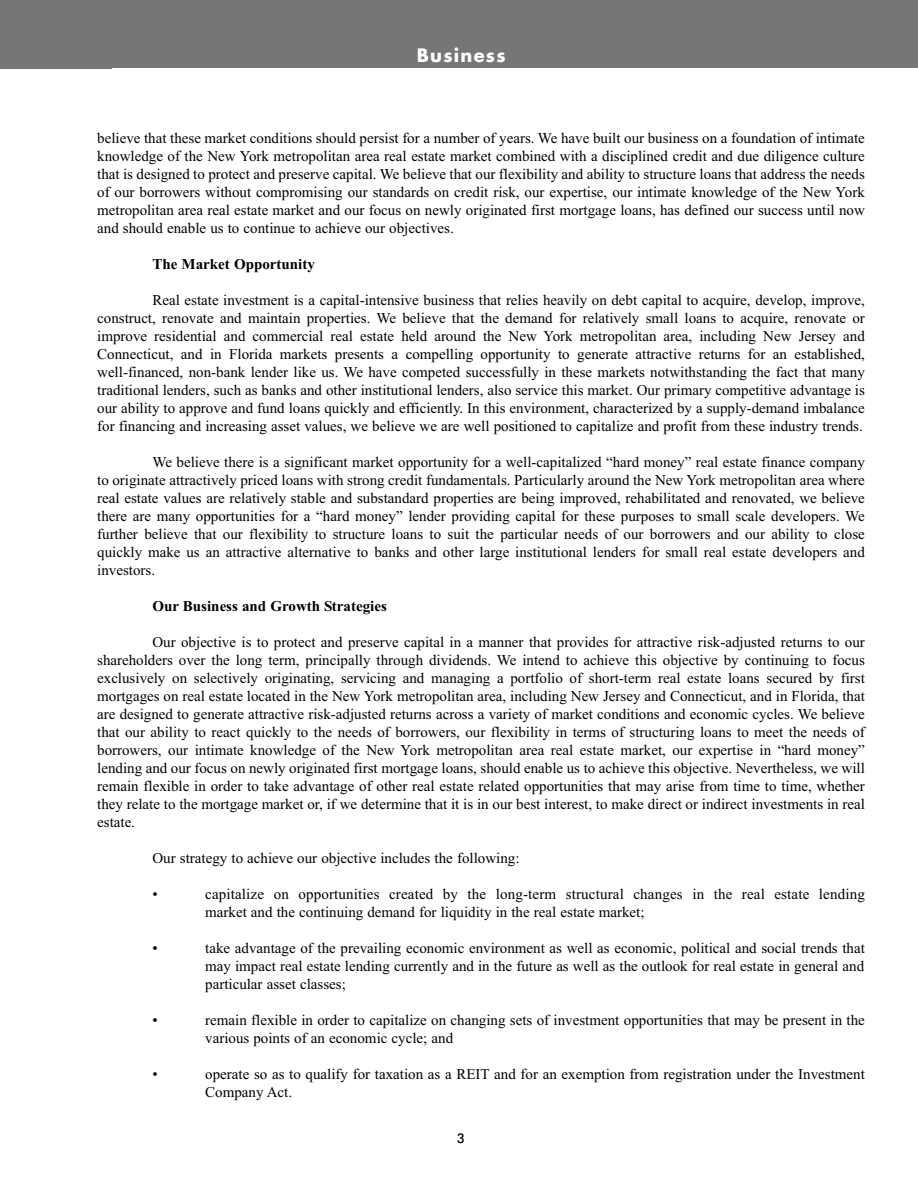
<style>
.page{position:relative;width:918px;height:1188px;background:#fff}
.page>*{position:absolute;margin:0;border:0;box-sizing:border-box;transform-origin:0 0}
.t1{font:700 18px "Futura";letter-spacing:.07em;color:#fff}
.t2{font:15px/18px "Times New Roman";color:#000;text-align:justify}
.t3{font:700 15px "Times New Roman";color:#000}
.t4{font:500 13.5px "Futura BT";color:#000}
</style>
<div class="page">
<div style="left:0;top:0;width:918px;height:69px;background:#767676"></div>
<p class="t1" style="left:417px;top:43px;width:90px">Business</p>
<p class="t2" style="left:97px;top:129px;width:769px">believe that these market conditions should persist for a number of years. We have built our business on a foundation of intimate knowledge of the New York metropolitan area real estate market combined with a disciplined credit and due diligence culture that is designed to protect and preserve capital. We believe that our flexibility and ability to structure loans that address the needs of our borrowers without compromising our standards on credit risk, our expertise, our intimate knowledge of the New York metropolitan area real estate market and our focus on newly originated first mortgage loans, has defined our success until now and should enable us to continue to achieve our objectives.</p>
<p class="t3" style="left:152px;top:255px;width:164px">The Market Opportunity</p>
<p class="t2" style="left:97px;top:291px;width:769px;text-indent:55px">Real estate investment is a capital-intensive business that relies heavily on debt capital to acquire, develop, improve, construct, renovate and maintain properties. We believe that the demand for relatively small loans to acquire, renovate or improve residential and commercial real estate held around the New York metropolitan area, including New Jersey and Connecticut, and in Florida markets presents a compelling opportunity to generate attractive returns for an established, well-financed, non-bank lender like us. We have competed successfully in these markets notwithstanding the fact that many traditional lenders, such as banks and other institutional lenders, also service this market. Our primary competitive advantage is our ability to approve and fund loans quickly and efficiently. In this environment, characterized by a supply-demand imbalance for financing and increasing asset values, we believe we are well positioned to capitalize and profit from these industry trends.</p>
<p class="t2" style="left:97px;top:453px;width:769px;text-indent:55px">We believe there is a significant market opportunity for a well-capitalized “hard money” real estate finance company to originate attractively priced loans with strong credit fundamentals. Particularly around the New York metropolitan area where real estate values are relatively stable and substandard properties are being improved, rehabilitated and renovated, we believe there are many opportunities for a “hard money” lender providing capital for these purposes to small scale developers. We further believe that our flexibility to structure loans to suit the particular needs of our borrowers and our ability to close quickly make us an attractive alternative to banks and other large institutional lenders for small real estate developers and investors.</p>
<p class="t3" style="left:152px;top:597px;width:236px">Our Business and Growth Strategies</p>
<p class="t2" style="left:97px;top:633px;width:769px;text-indent:55px">Our objective is to protect and preserve capital in a manner that provides for attractive risk-adjusted returns to our shareholders over the long term, principally through dividends. We intend to achieve this objective by continuing to focus exclusively on selectively originating, servicing and managing a portfolio of short-term real estate loans secured by first mortgages on real estate located in the New York metropolitan area, including New Jersey and Connecticut, and in Florida, that are designed to generate attractive risk-adjusted returns across a variety of market conditions and economic cycles. We believe that our ability to react quickly to the needs of borrowers, our flexibility in terms of structuring loans to meet the needs of borrowers, our intimate knowledge of the New York metropolitan area real estate market, our expertise in “hard money” lending and our focus on newly originated first mortgage loans, should enable us to achieve this objective. Nevertheless, we will remain flexible in order to take advantage of other real estate related opportunities that may arise from time to time, whether they relate to the mortgage market or, if we determine that it is in our best interest, to make direct or indirect investments in real estate.</p>
<p class="t2" style="left:152px;top:849px;width:369px">Our strategy to achieve our objective includes the following:</p>
<p class="t2" style="left:152px;top:885px;width:7px">•</p>
<p class="t2" style="left:205px;top:885px;width:661px">capitalize on opportunities created by the long-term structural changes in the real estate lending market and the continuing demand for liquidity in the real estate market;</p>
<p class="t2" style="left:152px;top:939px;width:7px">•</p>
<p class="t2" style="left:205px;top:939px;width:661px">take advantage of the prevailing economic environment as well as economic, political and social trends that may impact real estate lending currently and in the future as well as the outlook for real estate in general and particular asset classes;</p>
<p class="t2" style="left:152px;top:1011px;width:7px">•</p>
<p class="t2" style="left:205px;top:1011px;width:661px">remain flexible in order to capitalize on changing sets of investment opportunities that may be present in the various points of an economic cycle; and</p>
<p class="t2" style="left:152px;top:1065px;width:7px">•</p>
<p class="t2" style="left:205px;top:1065px;width:661px">operate so as to qualify for taxation as a REIT and for an exemption from registration under the Investment<br>Company Act.</p>
<p class="t4" style="left:457px;top:1130px;width:10px">3</p>
</div>
